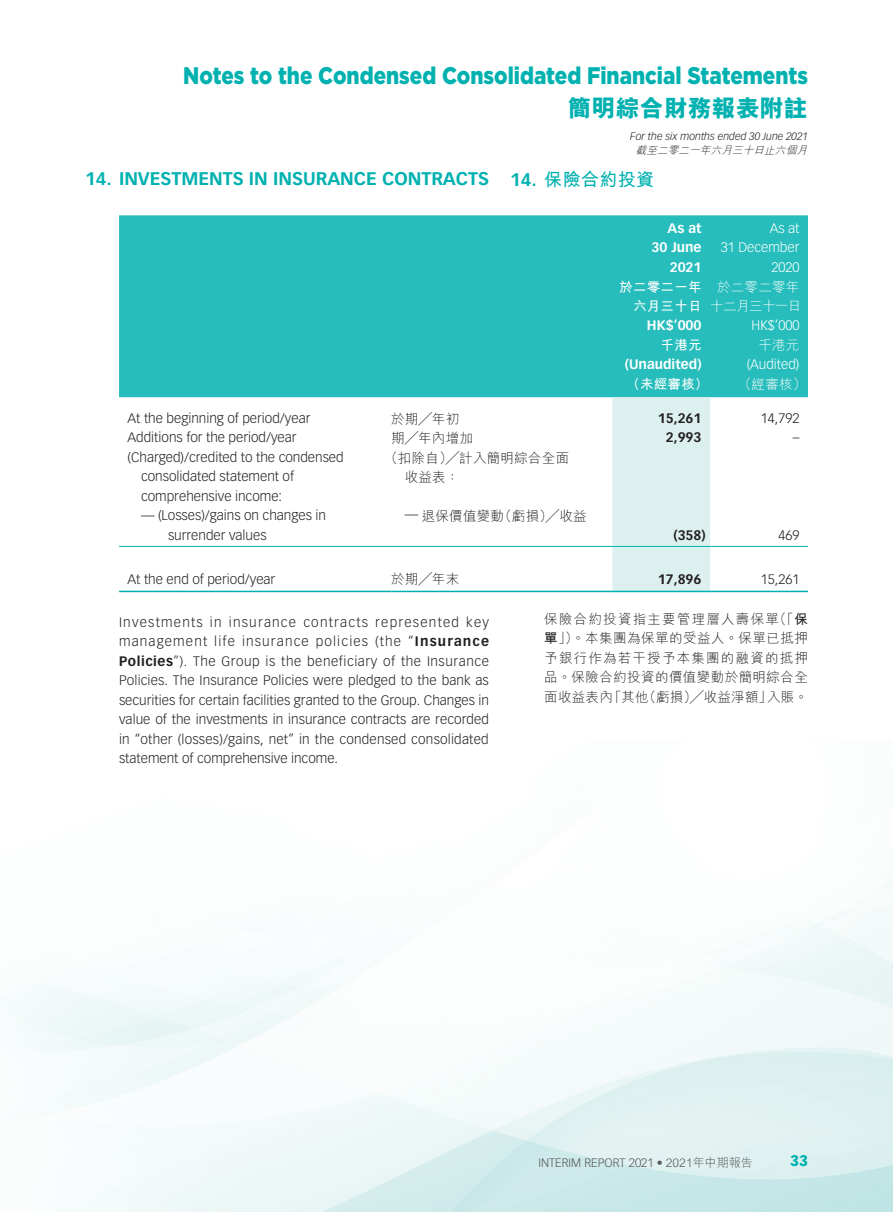
<style>
.page{position:relative;width:893px;height:1212px;background:#fff}
.page>*{position:absolute;margin:0;border:0;box-sizing:border-box;transform-origin:0 0}
.t1{font:900 24px "Gotham";color:#00b1b0;scale:.86 1}
.t2{font:800 24px "M Hei HK";color:#00b1b0}
._01_H1_E{font:700 18px "Vectora LT Std";color:#00b1b0}
._001_H1_C{font:700 18px "M Hei HK";letter-spacing:.02em;color:#00b1b0}
.t3{font:900 15px "Vectora LT Std";color:#00b1b0}
._00_txt_E{font:300 13.5px/19.5px "Vectora LT Std";color:#231f20;text-align:justify}
._000_txt_C{font:300 13.5px/19.5px "M Hei HK";letter-spacing:.03em;color:#231f20;text-align:justify}
._00_txt_E-2{font:300 13.5px "M Hei HK";letter-spacing:.02em;color:#231f20}
._00_txt_E-3{font:300 13.5px "Vectora LT Std";color:#fff}
._00_txt_E-4{font:700 13.5px "Vectora LT Std";color:#fff}
._00_txt_E-5{font:700 13.5px "Vectora LT Std";color:#231f20}
._00_txt_E-6{font:700 13.5px "M Hei HK";letter-spacing:.02em;color:#fff}
._00_txt_E-7{font:300 13.5px "M Hei HK";letter-spacing:.02em;color:#fff}
._00_txt_E-8{font:300 13.5px "M Hei HK";letter-spacing:-.04em;color:#fff}
.t4{font:300 12px "Vectora LT Std";color:#57585a}
.t5{font:italic 300 10.5px "Vectora LT Std";color:#231f20}
.t6{font:italic 300 10.5px "M Hei HK";color:#231f20}
.s1{font-family:"Vectora LT Std"}
.s2{font-weight:700}
.s3{font-family:"M Hei HK"}
</style>
<div class="page">
<div style="left:119px;top:215px;width:689px;height:182px;background:#26bdbc"></div>
<div style="left:612px;top:397px;width:98px;height:194px;background:#dbf0ef"></div>
<hr style="left:119px;top:546px;width:272px;height:1px;background:#00b1b0">
<hr style="left:391px;top:546px;width:221px;height:1px;background:#00b1b0">
<hr style="left:612px;top:546px;width:98px;height:1px;background:#00b1b0">
<hr style="left:710px;top:546px;width:98px;height:1px;background:#00b1b0">
<hr style="left:119px;top:591px;width:272px;height:1px;background:#00b1b0">
<hr style="left:391px;top:591px;width:221px;height:1px;background:#00b1b0">
<hr style="left:612px;top:591px;width:98px;height:1px;background:#00b1b0">
<hr style="left:710px;top:591px;width:98px;height:1px;background:#00b1b0">
<h1 class="t1" style="left:183px;top:59px;width:728px">Notes to the Condensed Consolidated Financial Statements</h1>
<h1 class="t2" style="left:568px;top:96px;width:241px">簡明綜合財務報表附註</h1>
<p class="_01_H1_E" style="left:85px;top:168px;width:406px">14. INVESTMENTS IN INSURANCE CONTRACTS</p>
<p class="t5" style="left:630px;top:130px;width:179px">For the six months ended 30 June 2021</p>
<p class="t6" style="left:636px;top:145px;width:175px">截至二零二一年六月三十日止六個月</p>
<p class="_001_H1_C" style="left:510px;top:166px;width:145px"><span class="s1">14.</span> 保險合約投資</p>
<p class="_00_txt_E-4" style="left:668px;top:220px;width:35px">As at</p>
<p class="_00_txt_E-3" style="left:770px;top:220px;width:31px">As at</p>
<p class="_00_txt_E-4" style="left:651px;top:239px;width:52px">30 June</p>
<p class="_00_txt_E-3" style="left:721px;top:239px;width:80px">31 December</p>
<p class="_00_txt_E-4" style="left:670px;top:259px;width:33px">2021</p>
<p class="_00_txt_E-3" style="left:771px;top:259px;width:30px">2020</p>
<p class="_00_txt_E-6" style="left:619px;top:277px;width:84px">於二零二一年</p>
<p class="_00_txt_E-6" style="left:633px;top:296px;width:70px">六月三十日</p>
<p class="_00_txt_E-7" style="left:717px;top:280px;width:84px">於二零二零年</p>
<p class="_00_txt_E-8" style="left:710px;top:299px;width:93px">十二月三十一日</p>
<p class="_00_txt_E-4" style="left:647px;top:317px;width:56px">HK$’000</p>
<p class="_00_txt_E-3" style="left:752px;top:317px;width:49px">HK$’000</p>
<p class="_00_txt_E-6" style="left:661px;top:335px;width:43px">千港元</p>
<p class="_00_txt_E-7" style="left:758px;top:338px;width:43px">千港元</p>
<p class="_00_txt_E-4" style="left:625px;top:356px;width:78px">(Unaudited)</p>
<p class="_00_txt_E-3" style="left:747px;top:356px;width:54px">(Audited)</p>
<p class="_00_txt_E-6" style="left:627px;top:374px;width:83px">（未經審核）</p>
<p class="_00_txt_E-7" style="left:738px;top:377px;width:70px">（經審核）</p>
<p class="_00_txt_E" style="left:128px;top:409px;width:184px">At the beginning of period/year</p>
<p class="_00_txt_E-2" style="left:391px;top:412px;width:70px">於期╱年初</p>
<p class="_00_txt_E-5" style="left:658px;top:410px;width:45px">15,261</p>
<p class="_00_txt_E" style="left:761px;top:409px;width:40px">14,792</p>
<p class="_00_txt_E" style="left:128px;top:428px;width:171px">Additions for the period/year</p>
<p class="_00_txt_E-2" style="left:391px;top:431px;width:83px">期╱年內增加</p>
<p class="_00_txt_E-5" style="left:666px;top:429px;width:37px">2,993</p>
<p class="_00_txt_E" style="left:793px;top:428px;width:8px">–</p>
<p class="_00_txt_E" style="left:128px;top:448px;width:218px">(Charged)/credited to the condensed</p>
<p class="_00_txt_E" style="left:141px;top:467px;width:155px">consolidated statement of</p>
<p class="_00_txt_E" style="left:141px;top:487px;width:143px">comprehensive income:</p>
<p class="_00_txt_E-2" style="left:384px;top:451px;width:186px">（扣除自）╱計入簡明綜合全面</p>
<p class="_00_txt_E-2" style="left:405px;top:470px;width:56px">收益表：</p>
<p class="_00_txt_E" style="left:141px;top:506px;width:186px">— (Losses)/gains on changes in</p>
<p class="_00_txt_E" style="left:168px;top:526px;width:100px">surrender values</p>
<p class="_00_txt_E-2" style="left:405px;top:509px;width:183px"><sup>—</sup> 退保價值變動（虧損）╱收益</p>
<p class="_00_txt_E-5" style="left:673px;top:527px;width:34px">(358)</p>
<p class="_00_txt_E" style="left:778px;top:526px;width:23px">469</p>
<p class="_00_txt_E" style="left:128px;top:569px;width:149px">At the end of period/year</p>
<p class="_00_txt_E-2" style="left:391px;top:572px;width:70px">於期╱年末</p>
<p class="_00_txt_E-5" style="left:658px;top:570px;width:45px">17,896</p>
<p class="_00_txt_E" style="left:761px;top:569px;width:40px">15,261</p>
<p class="_00_txt_E" style="left:119px;top:612px;width:371px">Investments in insurance contracts represented key management life insurance policies (the “<span class="s2">Insurance Policies</span>”). The Group is the beneficiary of the Insurance Policies. The Insurance Policies were pledged to the bank as securities for certain facilities granted to the Group. Changes in value of the investments in insurance contracts are recorded in “other (losses)/gains, net” in the condensed consolidated statement of comprehensive income.</p>
<p class="_000_txt_C" style="left:544px;top:609px;width:265px">保險合約投資指主要管理層人壽保單（「<span class="s2">保單</span>」）。本集團為保單的受益人。保單已抵押予銀行作為若干授予本集團的融資的抵押品。保險合約投資的價值變動於簡明綜合全面收益表內「其他（虧損）╱收益淨額」入賬。</p>
<p class="t4" style="left:539px;top:1155px;width:216px">INTERIM REPORT 2021 • <span class="s3">2021年中期報告</span></p>
<p class="t3" style="left:790px;top:1151px;width:19px">33</p>
</div>
